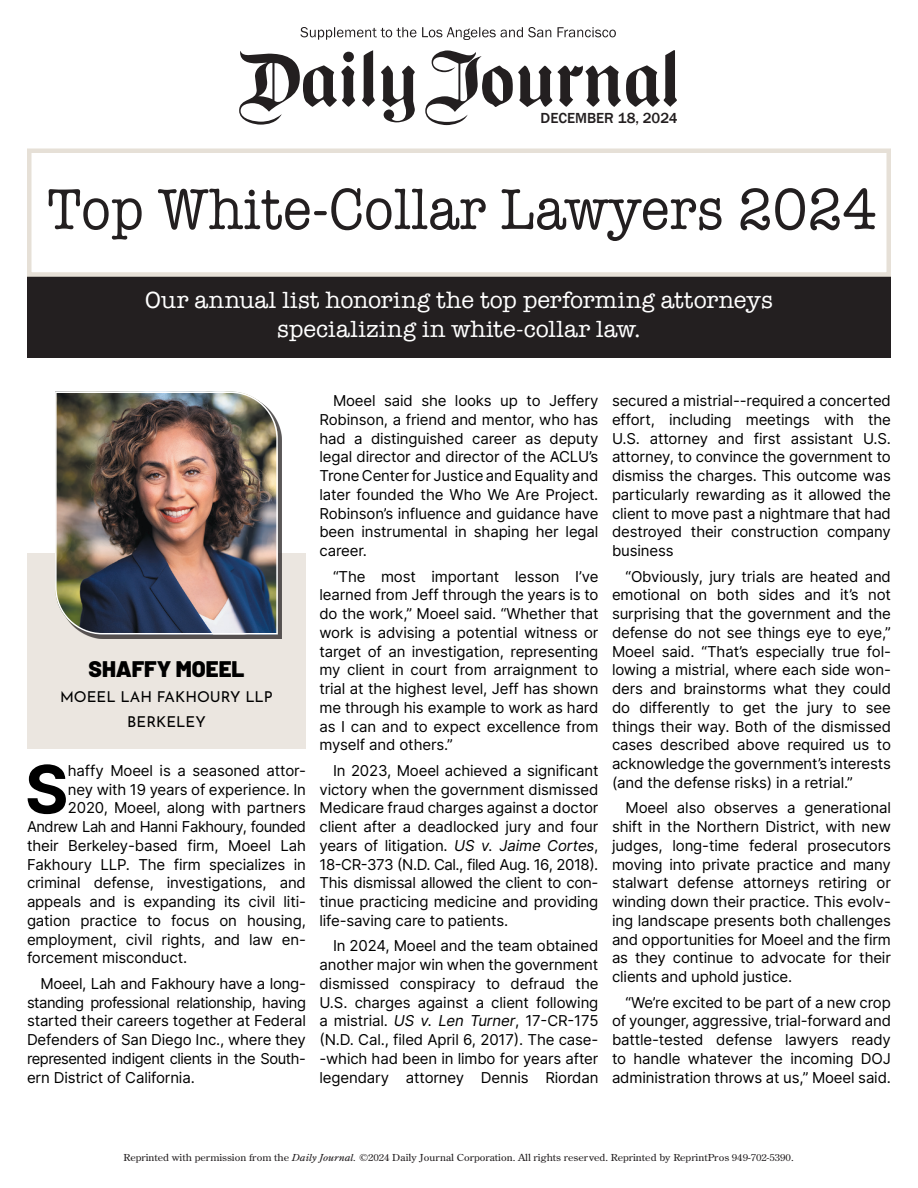
<style>
.page{position:relative;width:918px;height:1188px;background:#fff}
.page>*{position:absolute;margin:0;border:0;box-sizing:border-box;transform-origin:0 0}
.Drop_Cap{font:66.6px "Inter";color:#000}
.t1{font:24px/28.8px "American Typewriter";letter-spacing:.01em;color:#fff;text-align:center}
.Drop_Cap-2{font:900 22.5px "Barlow";color:#000}
.Drop_Cap-3{font:15px/18.8px "Inter";letter-spacing:-.01em;color:#000;text-align:justify}
.Drop_Cap-4{font:15px "Inter";letter-spacing:-.03em;color:#000}
.Drop_Cap-5{font:15px "Josefin Sans";color:#000}
.t2{font:500 15px "Franklin Gothic";color:#231f20}
.t3{font:9.6px "Century Old Style Std";color:#231f20;scale:1.12 1}
.s1{font-style:italic}
</style>
<div class="page">
<svg style="left:300px;top:27px;width:316px;height:13px"></svg>
<svg style="left:362px;top:50px;width:13px;height:57px"></svg>
<svg style="left:239px;top:51px;width:116px;height:74px"></svg>
<svg style="left:381px;top:66px;width:34px;height:56px"></svg>
<svg style="left:425px;top:50px;width:252px;height:75px"></svg>
<div style="left:27px;top:554px;width:279px;height:195px;background:#ebe6e0"></div>
<div style="left:59px;top:395px;width:223px;height:243px;background:#231f20;opacity:.75"></div>
<img style="left:54px;top:391px;width:225px;height:244px">
<div style="left:27px;top:270px;width:864px;height:88px;background:#231f20"></div>
<div style="left:27px;top:148px;width:864px;height:129px;background:#fff;border:4px solid #e6e0d7"></div>
<svg style="left:49px;top:188px;width:826px;height:53px"></svg>
<p class="t2" style="left:541px;top:109px;width:139px">DECEMBER 18, 2024</p>
<p class="t1" style="left:145px;top:285px;width:629px">Our annual list honoring the top performing attorneys specializing in white-collar law.</p>
<p class="Drop_Cap-2" style="left:88px;top:652px;width:158px">SHAFFY MOEEL</p>
<p class="Drop_Cap-5" style="left:60px;top:684px;width:214px">MOEEL LAH FAKHOURY LLP</p>
<p class="Drop_Cap-5" style="left:127px;top:709px;width:80px">BERKELEY</p>
<p class="Drop_Cap" style="left:25px;top:741px;width:45px">S</p>
<p class="Drop_Cap-3" style="left:68px;top:761px;width:240px">haffy Moeel is a seasoned attor-</p>
<p class="Drop_Cap-3" style="left:68px;top:780px;width:240px">ney with 19 years of experience. In</p>
<p class="Drop_Cap-3" style="left:68px;top:798px;width:240px">2020, Moeel, along with partners</p>
<p class="Drop_Cap-4" style="left:27px;top:816px;width:281px">Andrew Lah and Hanni Fakhoury, founded</p>
<p class="Drop_Cap-3" style="left:27px;top:836px;width:280px">their Berkeley-based firm, Moeel Lah</p>
<p class="Drop_Cap-3" style="left:27px;top:855px;width:280px">Fakhoury LLP. The firm specializes in</p>
<p class="Drop_Cap-3" style="left:27px;top:873px;width:280px">criminal defense, investigations, and</p>
<p class="Drop_Cap-3" style="left:27px;top:892px;width:280px">appeals and is expanding its civil liti-</p>
<p class="Drop_Cap-3" style="left:27px;top:911px;width:281px">gation practice to focus on housing,</p>
<p class="Drop_Cap-3" style="left:27px;top:930px;width:280px">employment, civil rights, and law en-</p>
<p class="Drop_Cap-3" style="left:27px;top:948px;width:162px">forcement misconduct.</p>
<p class="Drop_Cap-3" style="left:27px;top:974px;width:281px;text-indent:14px">Moeel, Lah and Fakhoury have a long&shy;standing professional relationship, having started their careers together at Federal Defenders of San Diego Inc., where they represented indigent clients in the South&shy;ern District of California.</p>
<p class="Drop_Cap-3" style="left:320px;top:391px;width:281px;text-indent:14px">Moeel said she looks up to Jeffery Robinson, a friend and mentor, who has had a distinguished career as deputy legal director and director of the ACLU’s Trone Center for Justice and Equality and later founded the Who We Are Project.<br>Robinson’s influence and guidance have been instrumental in shaping her legal career.</p>
<p class="Drop_Cap-3" style="left:320px;top:566px;width:281px;text-indent:14px">“The most important lesson I’ve learned from Jeff through the years is to do the work,” Moeel said. “Whether that work is advising a potential witness or target of an investigation, representing my client in court from arraignment to trial at the highest level, Jeff has shown me through his example to work as hard as I can and to expect excellence from myself and others.”</p>
<p class="Drop_Cap-3" style="left:320px;top:761px;width:281px;text-indent:14px">In 2023, Moeel achieved a significant victory when the government dismissed Medicare fraud charges against a doctor client after a deadlocked jury and four years of litigation. US v. Jaime Cortes, 18-CR-373 (N.D. Cal., filed Aug. 16, 2018).<br>This dismissal allowed the client to con&shy;tinue practicing medicine and providing life-saving care to patients.</p>
<p class="Drop_Cap-3" style="left:320px;top:936px;width:281px;text-indent:14px">In 2024, Moeel and the team obtained another major win when the government dismissed conspiracy to defraud the U.S. charges against a client following a mistrial. US v. Len Turner, 17-CR-175 (N.D. Cal., filed April 6, 2017). The case--which had been in limbo for years after legendary attorney Dennis Riordan</p>
<p class="Drop_Cap-3" style="left:612px;top:391px;width:281px">secured a mistrial--required a concerted effort, including meetings with the U.S. attorney and first assistant U.S. attorney, to convince the government to dismiss the charges. This outcome was particularly rewarding as it allowed the client to move past a nightmare that had destroyed their construction company business</p>
<p class="Drop_Cap-3" style="left:612px;top:566px;width:281px;text-indent:14px">“Obviously, jury trials are heated and emotional on both sides and it’s not surprising that the government and the defense do not see things eye to eye,” Moeel said. “That’s especially true fol&shy;lowing a mistrial, where each side won&shy;ders and brainstorms what they could do differently to get the jury to see things their way. Both of the dismissed cases described above required us to acknowledge the government’s interests (and the defense risks) in a retrial.”</p>
<p class="Drop_Cap-3" style="left:612px;top:798px;width:281px;text-indent:14px">Moeel also observes a generational shift in the Northern District, with new judges, long-time federal prosecutors moving into private practice and many stalwart defense attorneys retiring or winding down their practice. This evolv&shy;ing landscape presents both challenges and opportunities for Moeel and the firm as they continue to advocate for their clients and uphold justice.</p>
<p class="Drop_Cap-3" style="left:612px;top:992px;width:281px;text-indent:14px">“We’re excited to be part of a new crop of younger, aggressive, trial-forward and battle-tested defense lawyers ready to handle whatever the incoming DOJ administration throws at us,” Moeel said.</p>
<p class="t3" style="left:124px;top:1151px;width:600px">Reprinted with permission from the <span class="s1">Daily Journal.</span> ©2024 Daily Journal Corporation. All rights reserved. Reprinted by ReprintPros 949-702-5390.</p>
</div>
